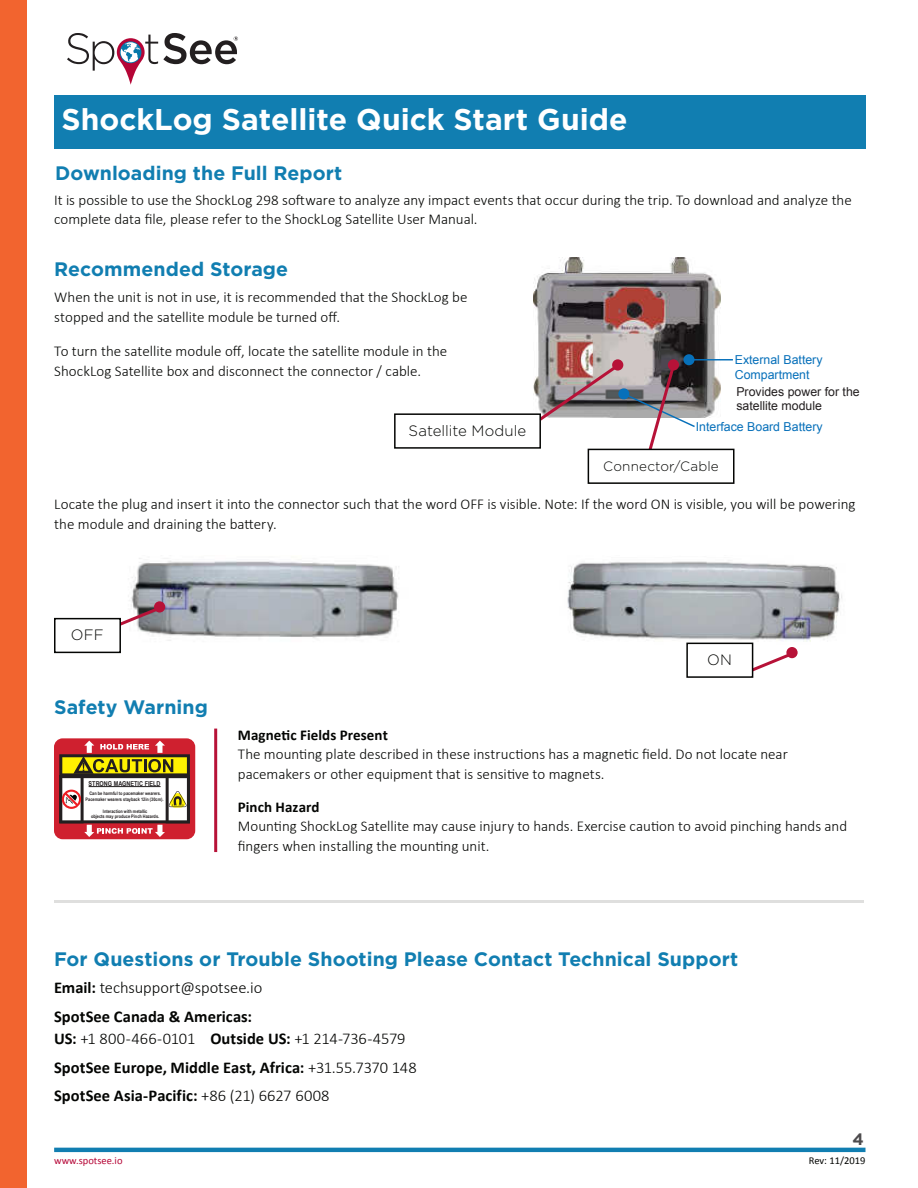
<style>
.page{position:relative;width:918px;height:1188px;background:#fff}
.page>*{position:absolute;margin:0;border:0;box-sizing:border-box;transform-origin:0 0}
.t1{font:700 30px "Gotham";color:#fff}
.t2{font:700 19.5px "Gotham";letter-spacing:.005em;color:#117eb1}
.t3{font:700 16.5px/28.5px "Calibri";letter-spacing:.005em;color:#040503}
.t4{font:700 16.5px "Gotham";color:#4d4b4d}
.t5{font:300 15px/19.5px "Calibri";color:#040503}
.t6{font:700 15px "Calibri";letter-spacing:.005em;color:#040503}
.t7{font:300 15px "Gotham";letter-spacing:.005em;color:#040503}
.t8{font:300 13.5px "Gotham";letter-spacing:.015em;color:#040503}
.t9{font:12.3px/14.9px "Arial";color:#0770ba}
.t10{font:12.3px/14.9px "Arial";color:#231f20}
.t11{font:10.5px "Calibri";color:#b50536}
.t12{font:10.5px "Calibri";color:#040503}
.t13{font:700 6.75px "Arial Narrow";color:#231f20}
.t14{font:700 4.8px/5.7px "Arial Narrow";color:#231f20;text-align:center}
.s1{font-weight:300}
</style>
<div class="page">
<hr style="left:54px;top:1148px;width:812px;height:4px;background:#117eb1">
<hr style="left:54px;top:900px;width:810px;height:3px;background:#dfdfde">
<div style="left:0;top:0;width:27px;height:1188px;background:#f2642f"></div>
<hr style="left:214px;top:729px;width:3px;height:123px;background:#b71238">
<div style="left:54px;top:738px;width:141px;height:101px;background:#cf202f;border-radius:9px"></div>
<svg style="left:59px;top:741px;width:131px;height:96px"></svg>
<hr style="left:89px;top:786px;width:72px;height:1px;background:#231f20">
<img style="left:534px;top:258px;width:186px;height:160px">
<hr style="left:689px;top:359px;width:44px;height:1px;background:#0770ba">
<img style="left:628px;top:336px;width:69px;height:82px">
<img style="left:628px;top:340px;width:31px;height:22px">
<img style="left:533px;top:334px;width:95px;height:61px">
<svg style="left:612px;top:359px;width:11px;height:12px"></svg>
<svg style="left:668px;top:359px;width:11px;height:12px"></svg>
<svg style="left:534px;top:362px;width:162px;height:97px"></svg>
<div style="left:395px;top:414px;width:145px;height:34px;background:#fff"></div>
<div style="left:394px;top:413px;width:147px;height:36px;border:2px solid #040503"></div>
<div style="left:588px;top:449px;width:146px;height:34px;background:#fff"></div>
<div style="left:588px;top:449px;width:147px;height:35px;border:2px solid #040503"></div>
<img style="left:131px;top:558px;width:268px;height:83px">
<img style="left:567px;top:561px;width:275px;height:83px">
<svg style="left:154px;top:601px;width:11px;height:12px"></svg>
<svg style="left:786px;top:647px;width:12px;height:11px"></svg>
<svg style="left:114px;top:604px;width:49px;height:25px"></svg>
<svg style="left:753px;top:650px;width:42px;height:25px"></svg>
<div style="left:55px;top:619px;width:65px;height:33px;background:#fff"></div>
<div style="left:54px;top:618px;width:67px;height:35px;border:2px solid #040503"></div>
<div style="left:686px;top:643px;width:67px;height:35px;border:2px solid #040503"></div>
<div style="left:54px;top:95px;width:811px;height:54px;background:#117eb1"></div>
<svg style="left:67px;top:33px;width:171px;height:52px"></svg>
<h1 class="t1" style="left:62px;top:102px;width:568px">ShockLog Satellite Quick Start Guide</h1>
<h2 class="t2" style="left:55px;top:162px;width:289px">Downloading the Full Report</h2>
<p class="t5" style="left:54px;top:189px;width:799px">It is possible to use the ShockLog 298 software to analyze any impact events that occur during the trip. To download and analyze the complete data file, please refer to the ShockLog Satellite User Manual.</p>
<h2 class="t2" style="left:54px;top:258px;width:235px">Recommended Storage</h2>
<p class="t5" style="left:54px;top:287px;width:415px">When the unit is not in use, it is recommended that the ShockLog be stopped and the satellite module be turned off.</p>
<p class="t5" style="left:54px;top:341px;width:394px">To turn the satellite module off, locate the satellite module in the<br>ShockLog Satellite box and disconnect the connector / cable.</p>
<p class="t7" style="left:409px;top:422px;width:119px">Satellite Module</p>
<p class="t9" style="left:735px;top:352px;width:89px">External Battery<br>Compartment</p>
<p class="t10" style="left:736px;top:384px;width:125px">Provides power for the satellite module</p>
<p class="t9" style="left:696px;top:419px;width:128px">Interface Board Battery</p>
<p class="t8" style="left:603px;top:459px;width:117px">Connector/Cable</p>
<p class="t5" style="left:54px;top:494px;width:803px">Locate the plug and insert it into the connector such that the word OFF is visible. Note: If the word ON is visible, you will be powering the module and draining the battery.</p>
<p class="t7" style="left:71px;top:627px;width:34px">OFF</p>
<h2 class="t2" style="left:54px;top:696px;width:155px">Safety Warning</h2>
<p class="t13" style="left:89px;top:778px;width:74px">STRONG MAGNETIC FIELD</p>
<p class="t14" style="left:86px;top:791px;width:79px">Can be harmful to pacemaker wearers.<br>Pacemaker wearers stayback 12in (30cm).</p>
<p class="t14" style="left:91px;top:808px;width:70px">Interaction with metallic<br>objects may produce Pinch Hazards.</p>
<p class="t7" style="left:707px;top:652px;width:26px">ON</p>
<p class="t6" style="left:238px;top:725px;width:152px">Magnetic Fields Present</p>
<p class="t5" style="left:238px;top:744px;width:552px">The mounting plate described in these instructions has a magnetic field. Do not locate near pacemakers or other equipment that is sensitive to magnets.</p>
<p class="t6" style="left:238px;top:797px;width:83px">Pinch Hazard</p>
<p class="t5" style="left:238px;top:816px;width:611px">Mounting ShockLog Satellite may cause injury to hands. Exercise caution to avoid pinching hands and fingers when installing the mounting unit.</p>
<h2 class="t2" style="left:54px;top:947px;width:686px">For Questions or Trouble Shooting Please Contact Technical Support</h2>
<p class="t3" style="left:54px;top:974px;width:210px">Email: <span class="s1">techsupport@spotsee.io<br></span>SpotSee Canada &amp; Americas:</p>
<p class="t3" style="left:54px;top:1025px;width:364px">US: <span class="s1">+1 800-466-0101</span> Outside US: <span class="s1">+1 214-736-4579<br></span>SpotSee Europe, Middle East, Africa: <span class="s1">+31.55.7370 148<br></span>SpotSee Asia-Pacific: <span class="s1">+86 (21) 6627 6008</span></p>
<p class="t4" style="left:853px;top:1129px;width:13px">4</p>
<p class="t11" style="left:54px;top:1154px;width:70px">www.spotsee.io</p>
<p class="t12" style="left:809px;top:1154px;width:58px">Rev: 11/2019</p>
</div>
